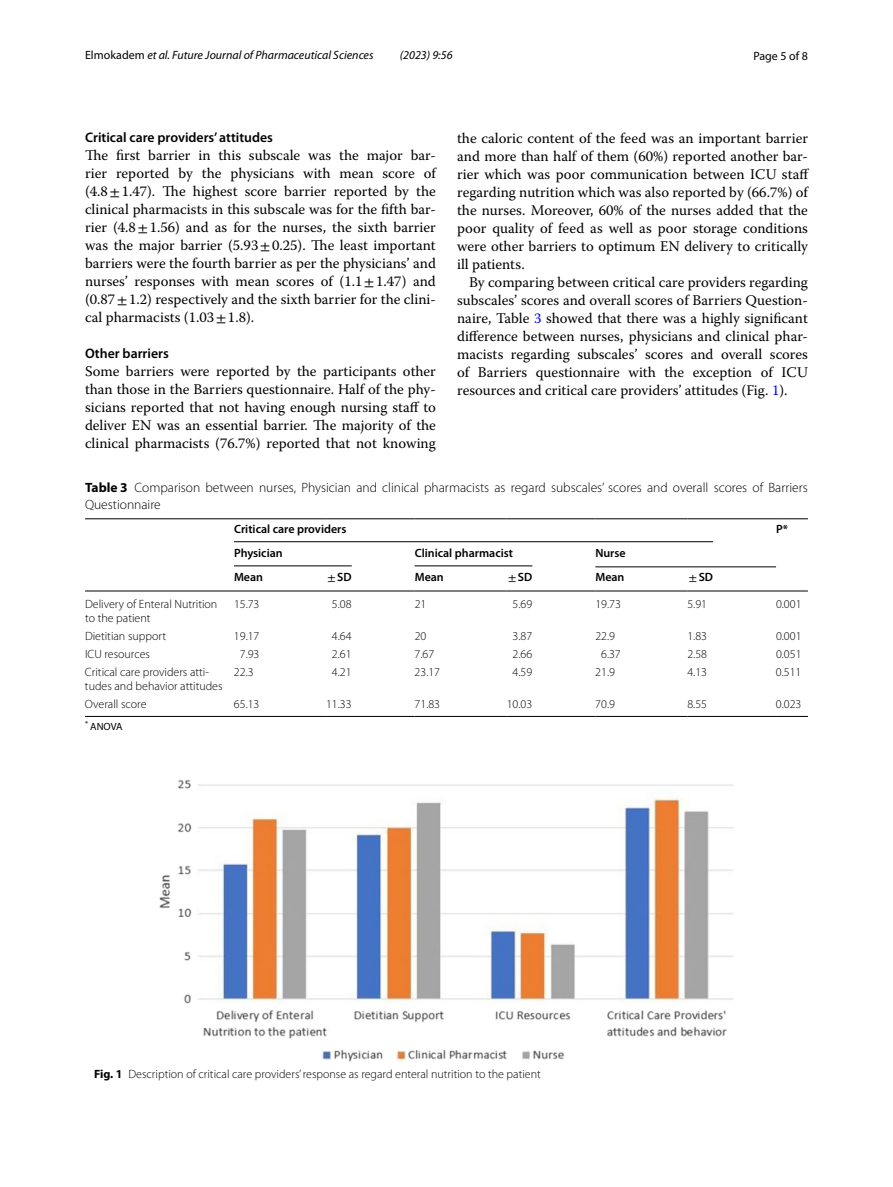
<style>
.page{position:relative;width:893px;height:1187px;background:#fff}
.page>*{position:absolute;margin:0;border:0;box-sizing:border-box;transform-origin:0 0}
.t1{font:14.7px/18px "Warnock Pro";color:#000;text-align:justify}
.t2{font:600 13.8px "Myriad Pro";color:#000}
.t3{font:300 13.5px/16.5px "Myriad Pro";color:#000}
.t4{font:300 12px/13.5px "Myriad Pro";color:#000}
.t5{font:600 12px "Myriad Pro";color:#000}
.t6{font:italic 12px "Myriad Pro";color:#000}
.t7{font:12px "Myriad Pro";color:#000}
.t8{font:10.5px "Myriad Pro";color:#000}
.s1{font-style:normal}
.s2{font-family:"STIX"}
.s3{color:#00f}
.s4{font-weight:700}
.s5{font-family:"STIX";font-weight:400}
</style>
<div class="page">
<hr style="left:85px;top:518px;width:149px;height:1px;background:#000">
<hr style="left:234px;top:518px;width:92px;height:1px;background:#000">
<hr style="left:326px;top:518px;width:89px;height:1px;background:#000">
<hr style="left:415px;top:518px;width:92px;height:1px;background:#000">
<hr style="left:507px;top:518px;width:88px;height:1px;background:#000">
<hr style="left:595px;top:518px;width:92px;height:1px;background:#000">
<hr style="left:687px;top:518px;width:89px;height:1px;background:#000">
<hr style="left:776px;top:518px;width:32px;height:1px;background:#000">
<hr style="left:776px;top:590px;width:32px;height:1px;background:#000">
<hr style="left:85px;top:590px;width:149px;height:1px;background:#000">
<hr style="left:234px;top:590px;width:92px;height:1px;background:#000">
<hr style="left:326px;top:590px;width:89px;height:1px;background:#000">
<hr style="left:415px;top:590px;width:92px;height:1px;background:#000">
<hr style="left:507px;top:590px;width:88px;height:1px;background:#000">
<hr style="left:595px;top:590px;width:92px;height:1px;background:#000">
<hr style="left:687px;top:590px;width:89px;height:1px;background:#000">
<hr style="left:85px;top:716px;width:149px;height:1px;background:#000">
<hr style="left:234px;top:716px;width:92px;height:1px;background:#000">
<hr style="left:326px;top:716px;width:89px;height:1px;background:#000">
<hr style="left:415px;top:716px;width:92px;height:1px;background:#000">
<hr style="left:507px;top:716px;width:88px;height:1px;background:#000">
<hr style="left:595px;top:716px;width:92px;height:1px;background:#000">
<hr style="left:687px;top:716px;width:89px;height:1px;background:#000">
<hr style="left:776px;top:716px;width:32px;height:1px;background:#000">
<hr style="left:234px;top:541px;width:479px;height:1px;background:#000">
<hr style="left:234px;top:565px;width:118px;height:1px;background:#000">
<hr style="left:415px;top:565px;width:117px;height:1px;background:#000">
<hr style="left:595px;top:566px;width:181px;height:1px;background:#000">
<img style="left:159px;top:780px;width:574px;height:282px">
<p class="t6" style="left:85px;top:48px;width:290px"><span class="s1">Elmokadem</span> et al. Future Journal of Pharmaceutical Sciences</p>
<p class="t6" style="left:400px;top:48px;width:54px">(2023) 9:56</p>
<p class="t7" style="left:753px;top:48px;width:56px">Page 5 of 8</p>
<p class="t2" style="left:85px;top:129px;width:189px">Critical care providers’ attitudes</p>
<p class="t1" style="left:85px;top:146px;width:352px">The first barrier in this subscale was the major bar&shy;rier reported by the physicians with mean score of (4.8<span class="s2">±</span>1.47). The highest score barrier reported by the clinical pharmacists in this subscale was for the fifth bar&shy;rier (4.8<span class="s2">±</span>1.56) and as for the nurses, the sixth barrier was the major barrier (5.93<span class="s2">±</span>0.25). The least important barriers were the fourth barrier as per the physicians’ and nurses’ responses with mean scores of (1.1<span class="s2">±</span>1.47) and (0.87<span class="s2">±</span>1.2) respectively and the sixth barrier for the clini&shy;cal pharmacists (1.03<span class="s2">±</span>1.8).</p>
<p class="t2" style="left:85px;top:345px;width:85px">Other barriers</p>
<p class="t1" style="left:85px;top:362px;width:352px">Some barriers were reported by the participants other than those in the Barriers questionnaire. Half of the phy&shy;sicians reported that not having enough nursing staff to deliver EN was an essential barrier. The majority of the clinical pharmacists (76.7%) reported that not knowing</p>
<p class="t1" style="left:457px;top:128px;width:353px">the caloric content of the feed was an important barrier and more than half of them (60%) reported another bar&shy;rier which was poor communication between ICU staff regarding nutrition which was also reported by (66.7%) of the nurses. Moreover, 60% of the nurses added that the poor quality of feed as well as poor storage conditions were other barriers to optimum EN delivery to critically ill patients.</p>
<p class="t1" style="left:457px;top:272px;width:352px;text-indent:12px">By comparing between critical care providers regarding subscales’ scores and overall scores of Barriers Question&shy;naire, Table <span class="s3">3</span> showed that there was a highly significant difference between nurses, physicians and clinical phar&shy;macists regarding subscales’ scores and overall scores of Barriers questionnaire with the exception of ICU resources and critical care providers’ attitudes (Fig. <span class="s3">1</span>).</p>
<p class="t3" style="left:85px;top:480px;width:724px"><span class="s4">Table 3</span> Comparison between nurses, Physician and clinical pharmacists as regard subscales’ scores and overall scores of Barriers<br>Questionnaire</p>
<p class="t5" style="left:234px;top:521px;width:114px">Critical care providers</p>
<p class="t5" style="left:776px;top:521px;width:13px">P*</p>
<p class="t5" style="left:234px;top:545px;width:50px">Physician</p>
<p class="t5" style="left:415px;top:545px;width:100px">Clinical pharmacist</p>
<p class="t5" style="left:595px;top:545px;width:32px">Nurse</p>
<p class="t5" style="left:234px;top:569px;width:31px">Mean</p>
<p class="t5" style="left:328px;top:569px;width:26px"><span class="s5">±</span>SD</p>
<p class="t5" style="left:415px;top:569px;width:31px">Mean</p>
<p class="t5" style="left:508px;top:569px;width:26px"><span class="s5">±</span>SD</p>
<p class="t5" style="left:595px;top:569px;width:31px">Mean</p>
<p class="t5" style="left:689px;top:569px;width:26px"><span class="s5">±</span>SD</p>
<p class="t4" style="left:85px;top:597px;width:134px">Delivery of Enteral Nutrition to the patient</p>
<p class="t4" style="left:234px;top:597px;width:27px">15.73</p>
<p class="t4" style="left:332px;top:597px;width:21px">5.08</p>
<p class="t4" style="left:415px;top:597px;width:13px">21</p>
<p class="t4" style="left:513px;top:597px;width:21px">5.69</p>
<p class="t4" style="left:595px;top:597px;width:27px">19.73</p>
<p class="t4" style="left:687px;top:597px;width:21px">5.91</p>
<p class="t4" style="left:776px;top:597px;width:27px">0.001</p>
<p class="t4" style="left:85px;top:629px;width:83px">Dietitian support</p>
<p class="t4" style="left:234px;top:629px;width:27px">19.17</p>
<p class="t4" style="left:332px;top:629px;width:21px">4.64</p>
<p class="t4" style="left:415px;top:629px;width:13px">20</p>
<p class="t4" style="left:513px;top:629px;width:21px">3.87</p>
<p class="t4" style="left:595px;top:629px;width:21px">22.9</p>
<p class="t4" style="left:687px;top:629px;width:21px">1.83</p>
<p class="t4" style="left:776px;top:629px;width:27px">0.001</p>
<p class="t4" style="left:85px;top:647px;width:67px">ICU resources</p>
<p class="t4" style="left:240px;top:647px;width:21px">7.93</p>
<p class="t4" style="left:332px;top:647px;width:21px">2.61</p>
<p class="t4" style="left:415px;top:647px;width:21px">7.67</p>
<p class="t4" style="left:513px;top:647px;width:21px">2.66</p>
<p class="t4" style="left:601px;top:647px;width:21px">6.37</p>
<p class="t4" style="left:687px;top:647px;width:21px">2.58</p>
<p class="t4" style="left:776px;top:647px;width:27px">0.051</p>
<p class="t4" style="left:85px;top:665px;width:139px">Critical care providers atti&shy;tudes and behavior attitudes</p>
<p class="t4" style="left:234px;top:665px;width:21px">22.3</p>
<p class="t4" style="left:332px;top:665px;width:21px">4.21</p>
<p class="t4" style="left:415px;top:665px;width:27px">23.17</p>
<p class="t4" style="left:513px;top:665px;width:21px">4.59</p>
<p class="t4" style="left:595px;top:665px;width:21px">21.9</p>
<p class="t4" style="left:687px;top:665px;width:21px">4.13</p>
<p class="t4" style="left:776px;top:665px;width:27px">0.511</p>
<p class="t4" style="left:85px;top:697px;width:63px">Overall score</p>
<p class="t4" style="left:234px;top:697px;width:27px">65.13</p>
<p class="t4" style="left:326px;top:697px;width:27px">11.33</p>
<p class="t4" style="left:415px;top:697px;width:27px">71.83</p>
<p class="t4" style="left:507px;top:697px;width:27px">10.03</p>
<p class="t4" style="left:595px;top:697px;width:21px">70.9</p>
<p class="t4" style="left:687px;top:697px;width:21px">8.55</p>
<p class="t4" style="left:776px;top:697px;width:27px">0.023</p>
<p class="t8" style="left:85px;top:720px;width:39px"><sup>*</sup> ANOVA</p>
<p class="t4" style="left:94px;top:1067px;width:448px"><span class="s4">Fig. 1</span> Description of critical care providers’ response as regard enteral nutrition to the patient</p>
</div>
